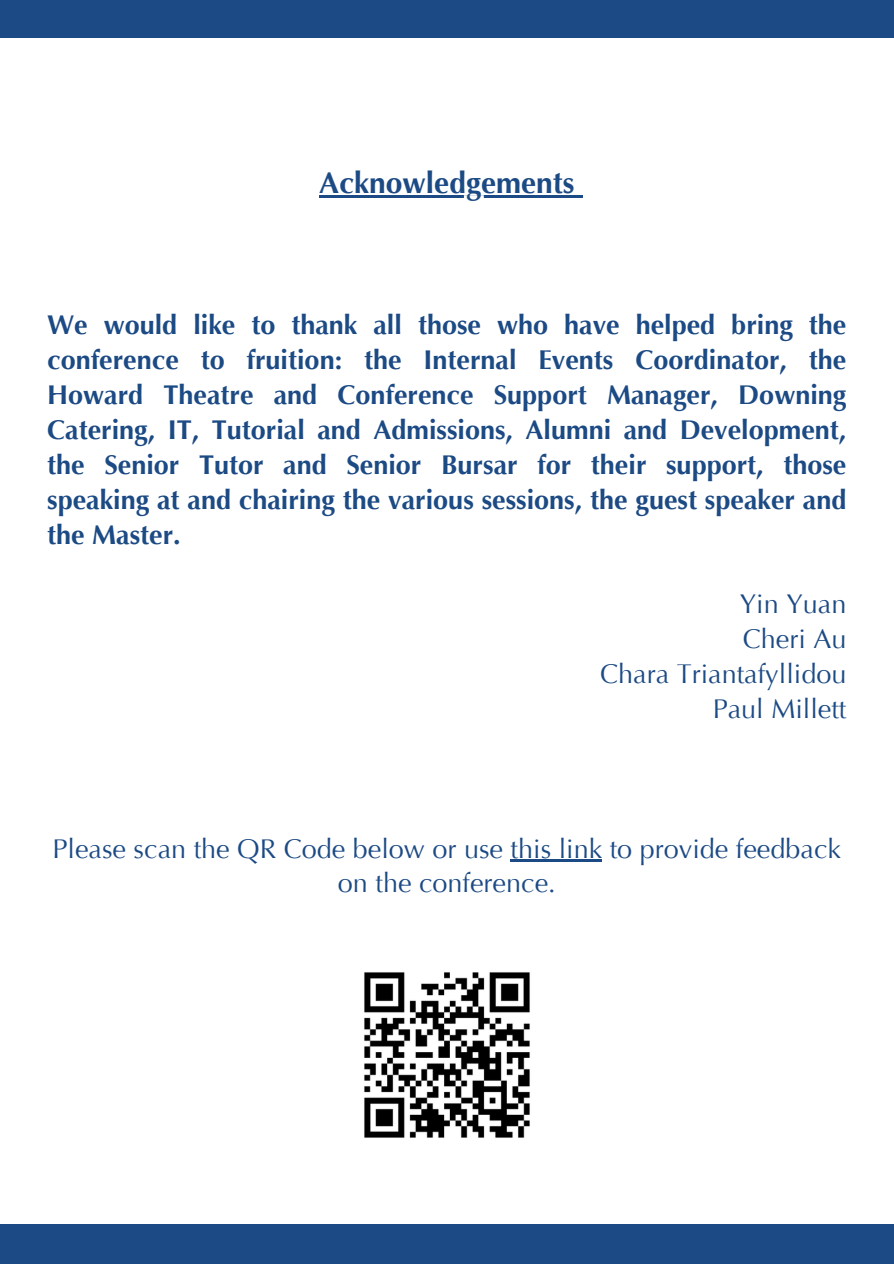
<style>
.page{position:relative;width:894px;height:1264px;background:#fff}
.page>*{position:absolute;margin:0;border:0;box-sizing:border-box;transform-origin:0 0}
.t1{font:700 30px "Optima LT Pro";color:#1c4a84}
.t2{font:700 27px/34.8px "Optima LT Pro";color:#1c4a84;text-align:justify}
.t3{font:27px/34.8px "Optima LT Pro";color:#1c4a84;text-align:center}
</style>
<div class="page">
<div style="left:0;top:1224px;width:893px;height:39px;background:#1c4a84"></div>
<div style="left:0;top:0;width:893px;height:38px;background:#1c4a84"></div>
<hr style="left:319px;top:196px;width:255px;height:2px;background:#1c4a84">
<svg style="left:574px;top:196px;width:8px;height:2px"></svg>
<hr style="left:510px;top:859px;width:92px;height:3px;background:#1c4a84">
<img style="left:364px;top:972px;width:166px;height:166px">
<h1 class="t1" style="left:319px;top:171px;width:256px">Acknowledgements</h1>
<h1 class="t2" style="left:47px;top:310px;width:800px">We would like to thank all those who have helped bring the conference to fruition: the Internal Events Coordinator, the Howard Theatre and Conference Support Manager, Downing Catering, IT, Tutorial and Admissions, Alumni and Development, the Senior Tutor and Senior Bursar for their support, those speaking at and chairing the various sessions, the guest speaker and the Master.</h1>
<p class="t3" style="left:739px;top:589px;width:108px">Yin Yuan</p>
<p class="t3" style="left:742px;top:624px;width:105px">Cheri Au</p>
<p class="t3" style="left:600px;top:659px;width:248px">Chara Triantafyllidou</p>
<p class="t3" style="left:712px;top:694px;width:135px">Paul Millett</p>
<p class="t3" style="left:53px;top:833px;width:789px">Please scan the QR Code below or use this link to provide feedback on the conference.</p>
</div>
